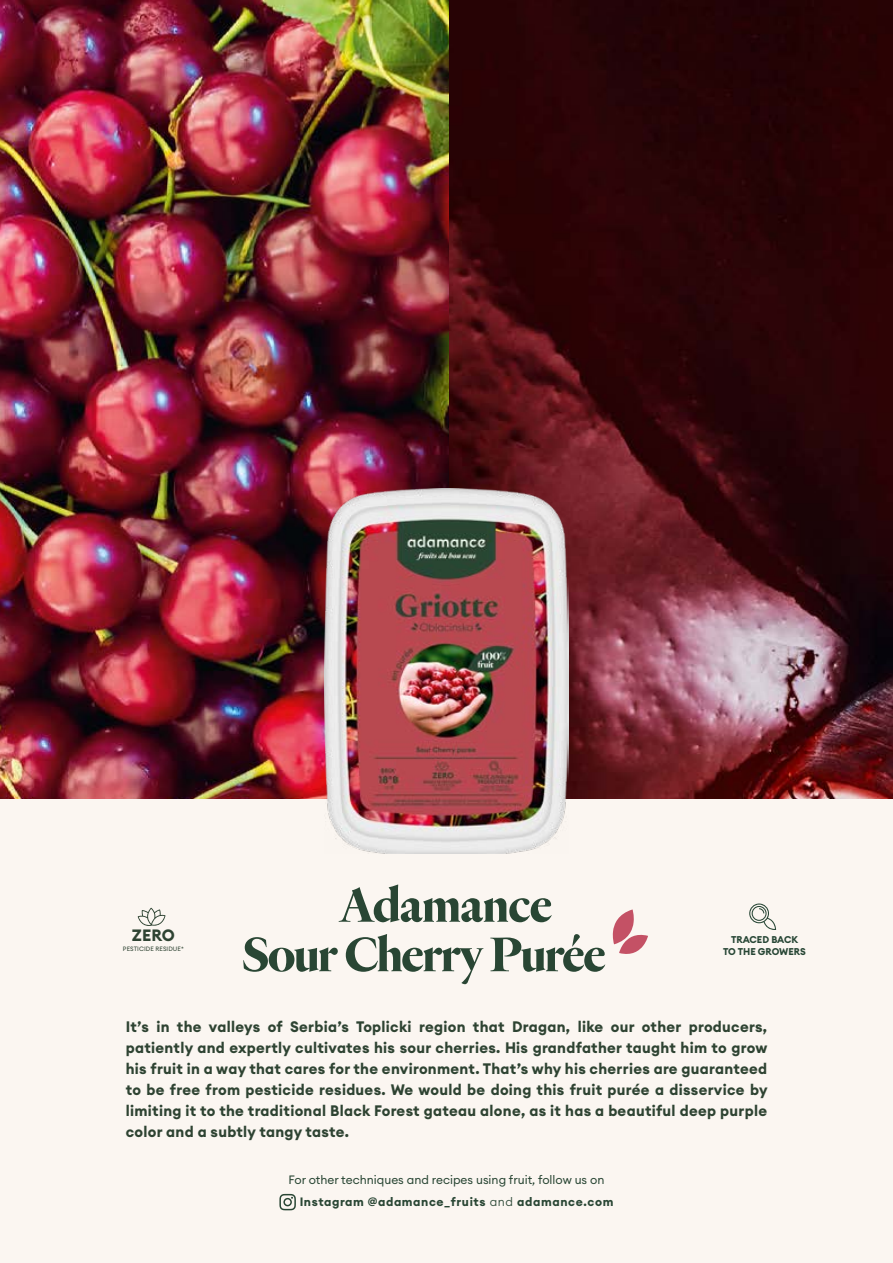
<style>
.page{position:relative;width:893px;height:1263px;background:#fff}
.page>*{position:absolute;margin:0;border:0;box-sizing:border-box;transform-origin:0 0}
.t1{font:700 50.25px/49.5px "Heldane Display";letter-spacing:-.02em;color:#294634}
.t2{font:700 16.2px "Euclid Circular A";color:#2e4332}
.t3{font:700 15px/21px "Euclid Circular A";letter-spacing:.02em;color:#2e4332;text-align:justify}
.t4{font:12px/22.5px "Euclid Circular A";color:#294634}
.t5{font:700 9.75px/12.5px "Euclid Circular A";color:#274635;text-align:center}
.t6{font:6.15px "Euclid Circular A";letter-spacing:.01em;color:#2e4332}
.s1{font-weight:700}
.s2{font-weight:300}
</style>
<div class="page">
<img style="left:449px;top:0;width:444px;height:799px">
<img style="left:0;top:0;width:449px;height:799px">
<div style="left:0;top:799px;width:893px;height:464px;background:#fbf6f1"></div>
<svg style="left:138px;top:908px;width:27px;height:18px"></svg>
<img style="left:325px;top:489px;width:243px;height:364px">
<svg style="left:612px;top:909px;width:36px;height:45px"></svg>
<svg style="left:279px;top:1194px;width:17px;height:16px"></svg>
<svg style="left:749px;top:903px;width:27px;height:27px"></svg>
<h1 class="t1" style="left:243px;top:881px;width:364px;text-indent:96px">Adamance<br>Sour Cherry Purée</h1>
<p class="t3" style="left:126px;top:1016px;width:643px">It’s in the valleys of Serbia’s Toplicki region that Dragan, like our other producers, patiently and expertly cultivates his sour cherries. His grandfather taught him to grow his fruit in a way that cares for the environment. That’s why his cherries are guaranteed to be free from pesticide residues. We would be doing this fruit purée a disservice by limiting it to the traditional Black Forest gateau alone, as it has a beautiful deep purple color and a subtly tangy taste.</p>
<p class="t4" style="left:300px;top:1168px;width:315px;text-indent:-11px">For other techniques and recipes using fruit, follow us on<br><span class="s1">Instagram @adamance_fruits</span> <span class="s2">and</span> <span class="s1">adamance.com</span></p>
<p class="t2" style="left:132px;top:925px;width:45px">ZERO</p>
<p class="t6" style="left:123px;top:945px;width:62px">PESTICIDE RESIDUE*</p>
<p class="t5" style="left:723px;top:933px;width:84px">TRACED BACK<br>TO THE GROWERS</p>
</div>
